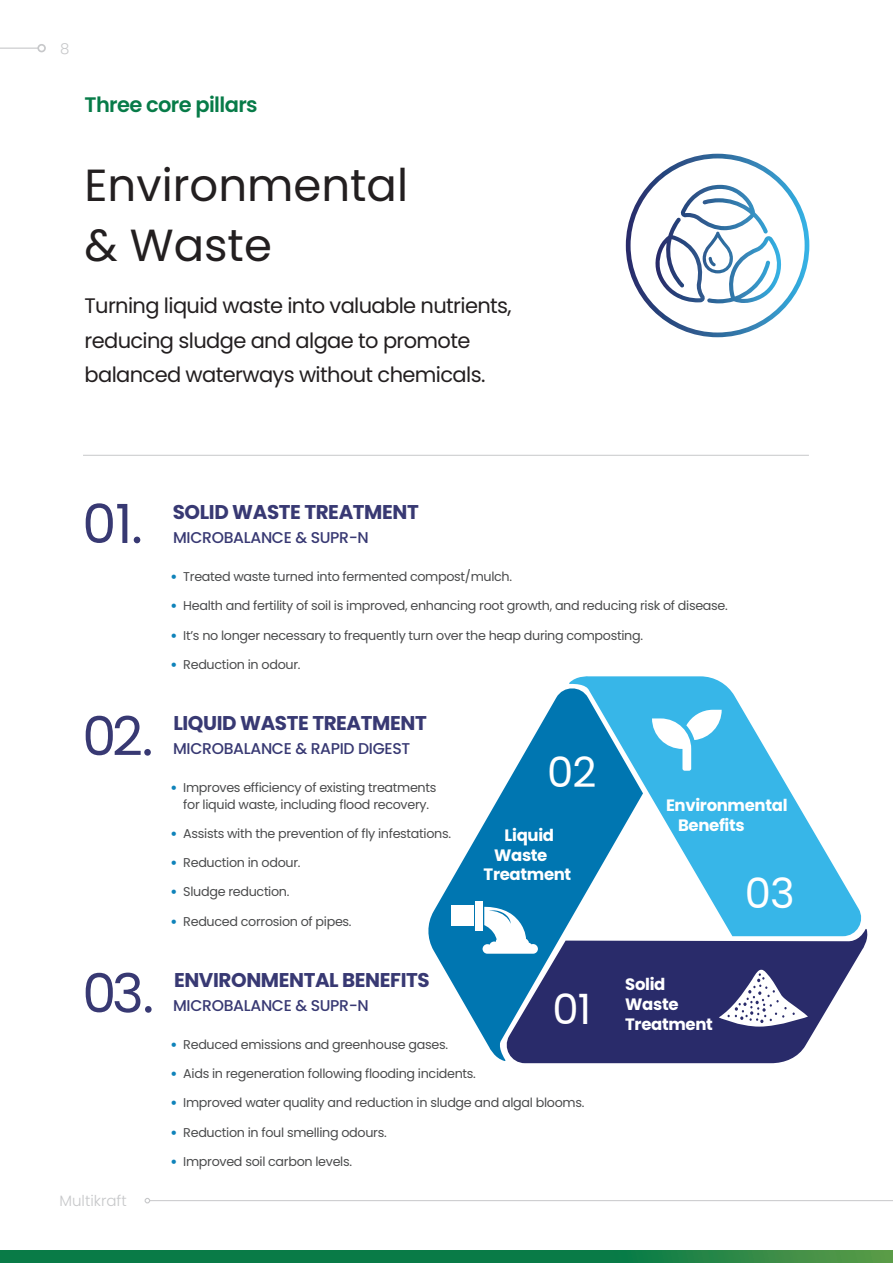
<style>
.page{position:relative;width:893px;height:1263px;background:#fff}
.page>*{position:absolute;margin:0;border:0;box-sizing:border-box;transform-origin:0 0}
.t1{font:54px "Poppins";color:#383973}
.t2{font:45px/60px "Poppins";color:#231f20}
.t3{font:41.7px "Poppins";color:#fff}
.Subtitle{font:21px/34.5px "Poppins";letter-spacing:-.03em;color:#231f20}
.Subtitle-2{font:600 21px "Poppins";letter-spacing:-.03em;color:#077b48}
.t4{font:700 19.95px "Poppins";letter-spacing:-.02em;color:#383973}
.t5{font:700 16.5px/19.8px "Poppins";letter-spacing:-.02em;color:#fff}
.t6{font:500 15.6px "Poppins";letter-spacing:-.02em;color:#383973}
.t7{font:300 15px "Poppins";color:#c7c8ca}
.t8{font:12.75px/16.5px "Poppins";letter-spacing:-.025em;color:#4b4c4d;text-align:center}
.s1{font-weight:500;color:#fff}
.s2{font-weight:900;color:#0f83ba}
.s3{color:#fff}
</style>
<div class="page">
<hr style="left:150px;top:1200px;width:743px;height:1px;background:#c7c8ca">
<svg style="left:145px;top:1198px;width:5px;height:5px"></svg>
<hr style="left:0;top:48px;width:38px;height:1px;background:#c7c8ca">
<div style="left:37px;top:44px;width:9px;height:8px;border:2px solid #c7c8ca;border-radius:50%"></div>
<hr style="left:83px;top:455px;width:726px;height:1px;background:#c7c8ca">
<svg style="left:569px;top:676px;width:293px;height:253px;fill:#37b6e8"></svg>
<svg style="left:428px;top:685px;width:215px;height:375px;fill:#0076b1"></svg>
<svg style="left:502px;top:929px;width:366px;height:134px;fill:#292b6a"></svg>
<div style="left:475px;top:901px;width:8px;height:29px;background:#fff"></div>
<div style="left:451px;top:905px;width:22px;height:21px;background:#fff"></div>
<svg style="left:483px;top:906px;width:55px;height:48px"></svg>
<svg style="left:652px;top:710px;width:70px;height:61px"></svg>
<svg style="left:719px;top:968px;width:89px;height:58px"></svg>
<svg style="left:0;top:1250px;width:893px;height:13px;background:#168047"></svg>
<svg style="left:626px;top:154px;width:183px;height:183px"></svg>
<p class="t7" style="left:60px;top:40px;width:11px">8</p>
<p class="Subtitle-2" style="left:85px;top:92px;width:175px">Three core pillars</p>
<p class="t2" style="left:85px;top:156px;width:325px">Environmental &amp; Waste</p>
<p class="Subtitle" style="left:85px;top:289px;width:429px">Turning liquid waste into valuable nutrients, reducing sludge and algae to promote balanced waterways without chemicals.</p>
<p class="t1" style="left:82px;top:493px;width:62px">01.</p>
<p class="t4" style="left:141px;top:500px;width:280px"><span class="s1">01.</span> SOLID WASTE TREATMENT</p>
<p class="t6" style="left:173px;top:529px;width:197px">MICROBALANCE &amp; SUPR-N</p>
<p class="t8" style="left:171px;top:568px;width:343px"><span class="s2">•</span> Treated waste turned into fermented compost/mulch.</p>
<p class="t8" style="left:171px;top:598px;width:559px"><span class="s2">•</span> Health and fertility of soil is improved, enhancing root growth, and reducing risk of disease.</p>
<p class="t8" style="left:171px;top:627px;width:474px"><span class="s2">•</span> It’s no longer necessary to frequently turn over the heap during composting.</p>
<p class="t8" style="left:171px;top:656px;width:131px"><span class="s2">•</span> Reduction in odour.</p>
<p class="t4" style="left:141px;top:711px;width:287px"><span class="s3">02.</span> LIQUID WASTE TREATMENT</p>
<p class="t6" style="left:173px;top:740px;width:239px">MICROBALANCE &amp; RAPID DIGEST</p>
<p class="t8" style="left:171px;top:779px;width:267px"><span class="s2">•</span> Improves efficiency of existing treatments for liquid waste, including flood recovery.</p>
<p class="t8" style="left:171px;top:825px;width:282px"><span class="s2">•</span> Assists with the prevention of fly infestations.</p>
<p class="t8" style="left:171px;top:854px;width:131px"><span class="s2">•</span> Reduction in odour.</p>
<p class="t8" style="left:171px;top:884px;width:120px"><span class="s2">•</span> Sludge reduction.</p>
<p class="t8" style="left:171px;top:913px;width:183px"><span class="s2">•</span> Reduced corrosion of pipes.</p>
<p class="t1" style="left:82px;top:705px;width:72px">02.</p>
<p class="t3" style="left:547px;top:749px;width:51px">02</p>
<p class="t5" style="left:505px;top:825px;width:51px">Liquid</p>
<p class="t5" style="left:494px;top:845px;width:55px">Waste</p>
<p class="t5" style="left:484px;top:865px;width:89px">Treatment</p>
<p class="t4" style="left:141px;top:968px;width:290px"><span class="s3">03.</span> ENVIRONMENTAL BENEFITS</p>
<p class="t6" style="left:173px;top:997px;width:197px">MICROBALANCE &amp; SUPR-N</p>
<p class="t8" style="left:171px;top:1036px;width:279px"><span class="s2">•</span> Reduced emissions and greenhouse gases.</p>
<p class="t8" style="left:171px;top:1065px;width:307px"><span class="s2">•</span> Aids in regeneration following flooding incidents.</p>
<p class="t8" style="left:171px;top:1095px;width:415px"><span class="s2">•</span> Improved water quality and reduction in sludge and algal blooms.</p>
<p class="t8" style="left:171px;top:1124px;width:218px"><span class="s2">•</span> Reduction in foul smelling odours.</p>
<p class="t8" style="left:171px;top:1153px;width:183px"><span class="s2">•</span> Improved soil carbon levels.</p>
<p class="t1" style="left:82px;top:962px;width:73px">03.</p>
<p class="t3" style="left:552px;top:985px;width:40px">01</p>
<p class="t5" style="left:678px;top:795px;width:111px;text-indent:-12px">Environmental<br>Benefits</p>
<p class="t5" style="left:625px;top:975px;width:89px">Solid<br>Waste<br>Treatment</p>
<p class="t3" style="left:745px;top:869px;width:51px">03</p>
<p class="t7" style="left:60px;top:1192px;width:69px">Multikraft</p>
</div>
